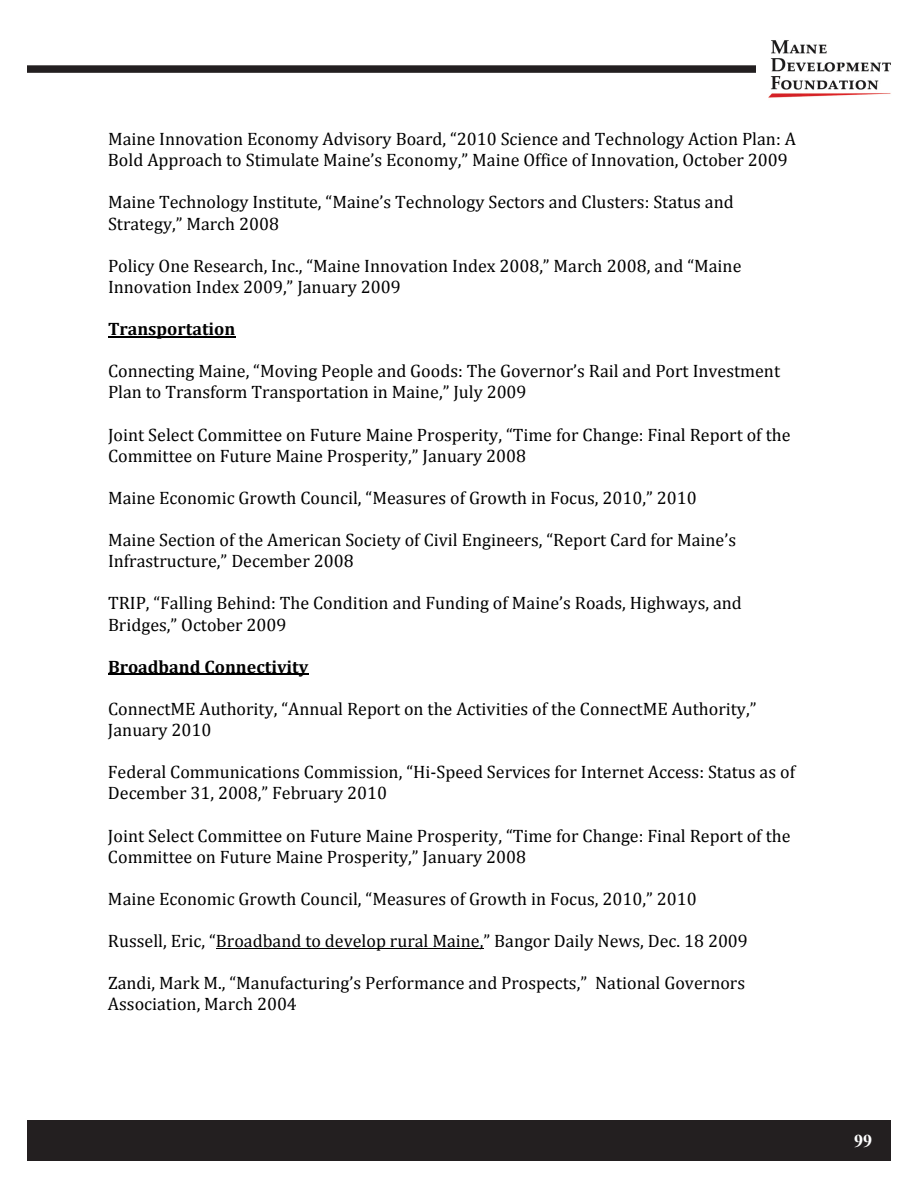
<style>
.page{position:relative;width:918px;height:1188px;background:#fff}
.page>*{position:absolute;margin:0;border:0;box-sizing:border-box;transform-origin:0 0}
.t1{font:18px/21px "Cambria";color:#000}
.t2{font:700 18px "Cambria";color:#000}
.t3{font:700 18px "Times New Roman";color:#fff}
</style>
<div class="page">
<img style="left:769px;top:40px;width:122px;height:58px">
<div style="left:27px;top:1120px;width:864px;height:41px;background:#231f20"></div>
<div style="left:27px;top:65px;width:729px;height:8px;background:#231f20"></div>
<hr style="left:108px;top:336px;width:127px;height:1px;background:#000">
<hr style="left:108px;top:674px;width:200px;height:1px;background:#000">
<hr style="left:216px;top:948px;width:268px;height:1px;background:#000">
<p class="t1" style="left:108px;top:128px;width:689px">Maine Innovation Economy Advisory Board, “2010 Science and Technology Action Plan: A<br>Bold Approach to Stimulate Maine’s Economy,” Maine Office of Innovation, October 2009</p>
<p class="t1" style="left:108px;top:192px;width:627px">Maine Technology Institute, “Maine’s Technology Sectors and Clusters: Status and<br>Strategy,” March 2008</p>
<p class="t1" style="left:108px;top:255px;width:635px">Policy One Research, Inc., “Maine Innovation Index 2008,” March 2008, and “Maine<br>Innovation Index 2009,” January 2009</p>
<p class="t2" style="left:108px;top:318px;width:129px">Transportation</p>
<p class="t1" style="left:108px;top:360px;width:674px">Connecting Maine, “Moving People and Goods: The Governor’s Rail and Port Investment<br>Plan to Transform Transportation in Maine,” July 2009</p>
<p class="t1" style="left:108px;top:424px;width:684px">Joint Select Committee on Future Maine Prosperity, “Time for Change: Final Report of the<br>Committee on Future Maine Prosperity,” January 2008</p>
<p class="t1" style="left:108px;top:487px;width:590px">Maine Economic Growth Council, “Measures of Growth in Focus, 2010,” 2010</p>
<p class="t1" style="left:108px;top:529px;width:630px">Maine Section of the American Society of Civil Engineers, “Report Card for Maine’s<br>Infrastructure,” December 2008</p>
<p class="t1" style="left:108px;top:593px;width:635px">TRIP, “Falling Behind: The Condition and Funding of Maine’s Roads, Highways, and<br>Bridges,” October 2009</p>
<p class="t2" style="left:108px;top:656px;width:202px">Broadband Connectivity</p>
<p class="t1" style="left:108px;top:698px;width:650px">ConnectME Authority, “Annual Report on the Activities of the ConnectME Authority,”<br>January 2010</p>
<p class="t1" style="left:108px;top:761px;width:689px">Federal Communications Commission, “Hi-Speed Services for Internet Access: Status as of<br>December 31, 2008,” February 2010</p>
<p class="t1" style="left:108px;top:825px;width:684px">Joint Select Committee on Future Maine Prosperity, “Time for Change: Final Report of the<br>Committee on Future Maine Prosperity,” January 2008</p>
<p class="t1" style="left:108px;top:888px;width:590px">Maine Economic Growth Council, “Measures of Growth in Focus, 2010,” 2010</p>
<p class="t1" style="left:108px;top:930px;width:641px">Russell, Eric, “Broadband to develop rural Maine,” Bangor Daily News, Dec. 18 2009</p>
<p class="t1" style="left:108px;top:973px;width:639px">Zandi, Mark M., “Manufacturing’s Performance and Prospects,” National Governors<br>Association, March 2004</p>
<p class="t3" style="left:854px;top:1129px;width:19px">99</p>
</div>
